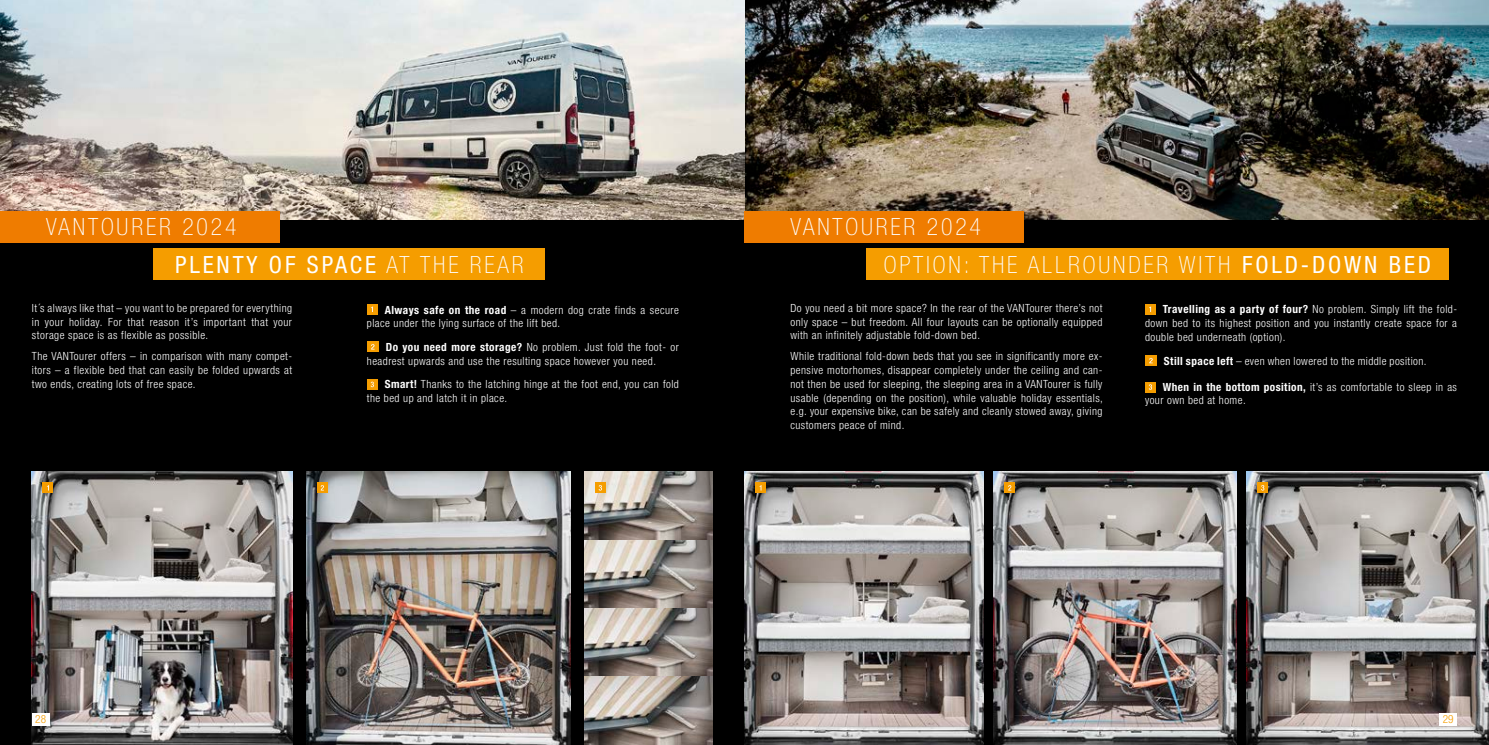
<style>
.page{position:relative;width:1489px;height:745px;background:#fff}
.page>*{position:absolute;margin:0;border:0;box-sizing:border-box;transform-origin:0 0}
.t1{font:100 condensed 23.75px/37.5px "Helvetica Neue LT Std";letter-spacing:.12em;color:#fff}
.t2{font:300 condensed 11.25px/13.8px "Helvetica Neue LT Std";letter-spacing:.04em;color:#fff;text-align:justify}
.t3{font:300 condensed 11.25px "Helvetica Neue LT Std";color:#f59d00}
.s1{font-weight:400}
.s2{font-weight:700}
</style>
<div class="page">
<div style="left:0;top:0;width:1488px;height:744px;background:#000"></div>
<img style="left:584px;top:471px;width:128px;height:273px">
<img style="left:744px;top:471px;width:239px;height:273px">
<img style="left:1246px;top:471px;width:242px;height:273px">
<img style="left:993px;top:471px;width:242px;height:273px">
<img style="left:0;top:0;width:1488px;height:220px">
<img style="left:32px;top:471px;width:260px;height:273px">
<img style="left:306px;top:471px;width:264px;height:273px">
<div style="left:595px;top:482px;width:10px;height:11px;background:#f59d00"></div>
<svg style="left:598px;top:485px;width:4px;height:5px"></svg>
<div style="left:317px;top:482px;width:10px;height:11px;background:#f59d00"></div>
<svg style="left:321px;top:485px;width:3px;height:5px"></svg>
<div style="left:43px;top:482px;width:10px;height:11px;background:#f59d00"></div>
<svg style="left:755px;top:482px;width:10px;height:11px"></svg>
<div style="left:1004px;top:482px;width:11px;height:11px;background:#f59d00"></div>
<svg style="left:1008px;top:485px;width:3px;height:5px"></svg>
<div style="left:1257px;top:482px;width:10px;height:11px;background:#f59d00"></div>
<svg style="left:1261px;top:485px;width:3px;height:5px"></svg>
<svg style="left:1145px;top:304px;width:10px;height:10px"></svg>
<svg style="left:1148px;top:306px;width:2px;height:6px"></svg>
<div style="left:1144px;top:355px;width:12px;height:10px;background:#f59d00"></div>
<svg style="left:1149px;top:357px;width:3px;height:6px"></svg>
<svg style="left:1144px;top:381px;width:11px;height:11px"></svg>
<div style="left:866px;top:248px;width:582px;height:32px;background:#f59d00"></div>
<div style="left:0;top:211px;width:279px;height:32px;background:#ef7c00"></div>
<div style="left:154px;top:248px;width:391px;height:32px;background:#f59d00"></div>
<div style="left:744px;top:211px;width:279px;height:32px;background:#ef7c00"></div>
<div style="left:367px;top:304px;width:10px;height:10px;background:#f59d00"></div>
<div style="left:367px;top:341px;width:11px;height:11px;background:#f59d00"></div>
<svg style="left:371px;top:344px;width:3px;height:5px"></svg>
<div style="left:367px;top:379px;width:10px;height:10px;background:#f59d00"></div>
<svg style="left:370px;top:381px;width:4px;height:6px"></svg>
<div style="left:32px;top:712px;width:18px;height:13px;background:#fff"></div>
<div style="left:1439px;top:712px;width:17px;height:13px;background:#fff"></div>
<h1 class="t1" style="left:175px;top:208px;width:350px;text-indent:-129px">VANTOURER 2024<br><span class="s1">PLENTY OF SPACE</span> AT THE REAR</h1>
<h1 class="t1" style="left:790px;top:208px;width:192px">VANTOURER 2024</h1>
<p class="t2" style="left:367px;top:302px;width:313px;text-indent:18px"><span class="s2">Always safe on the road</span> – a modern dog crate finds a secure place under the lying surface of the lift bed.</p>
<p class="t2" style="left:367px;top:340px;width:313px;text-indent:19px"><span class="s2">Do you need more storage?</span> No problem. Just fold the foot- or headrest upwards and use the resulting space however you need.</p>
<p class="t2" style="left:367px;top:376px;width:313px;text-indent:18px"><span class="s2">Smart!</span> Thanks to the latching hinge at the foot end, you can fold the bed up and latch it in place.</p>
<h1 class="t1" style="left:883px;top:245px;width:549px">OPTION: THE ALLROUNDER WITH <span class="s1">FOLD-DOWN BED</span></h1>
<p class="t2" style="left:32px;top:301px;width:262px">It´s always like that – you want to be prepared for everything in your holiday. For that reason it’s important that your storage space is as flexible as possible.</p>
<p class="t2" style="left:32px;top:349px;width:262px">The VANTourer offers – in comparison with many compet&shy;itors – a flexible bed that can easily be folded upwards at two ends, creating lots of free space.</p>
<p class="t2" style="left:790px;top:301px;width:313px">Do you need a bit more space? In the rear of the VANTourer there’s not only space – but freedom. All four layouts can be optionally equipped with an infinitely adjustable fold-down bed.</p>
<p class="t2" style="left:790px;top:349px;width:314px">While traditional fold-down beds that you see in significantly more ex&shy;pensive motorhomes, disappear completely under the ceiling and can&shy;not then be used for sleeping, the sleeping area in a VANTourer is fully usable (depending on the position), while valuable holiday essentials, e.g. your expensive bike, can be safely and cleanly stowed away, giving customers peace of mind.</p>
<p class="t2" style="left:1144px;top:302px;width:313px;text-indent:18px"><span class="s2">Travelling as a party of four?</span> No problem. Simply lift the fold&shy;down bed to its highest position and you instantly create space for a double bed underneath (option).</p>
<p class="t2" style="left:1163px;top:353px;width:264px"><span class="s2">Still space left</span> – even when lowered to the middle position.</p>
<p class="t2" style="left:1144px;top:379px;width:313px;text-indent:18px"><span class="s2">When in the bottom position,</span> it’s as comfortable to sleep in as your own bed at home.</p>
<p class="t3" style="left:35px;top:712px;width:12px">28</p>
<p class="t3" style="left:1442px;top:712px;width:12px">29</p>
</div>
